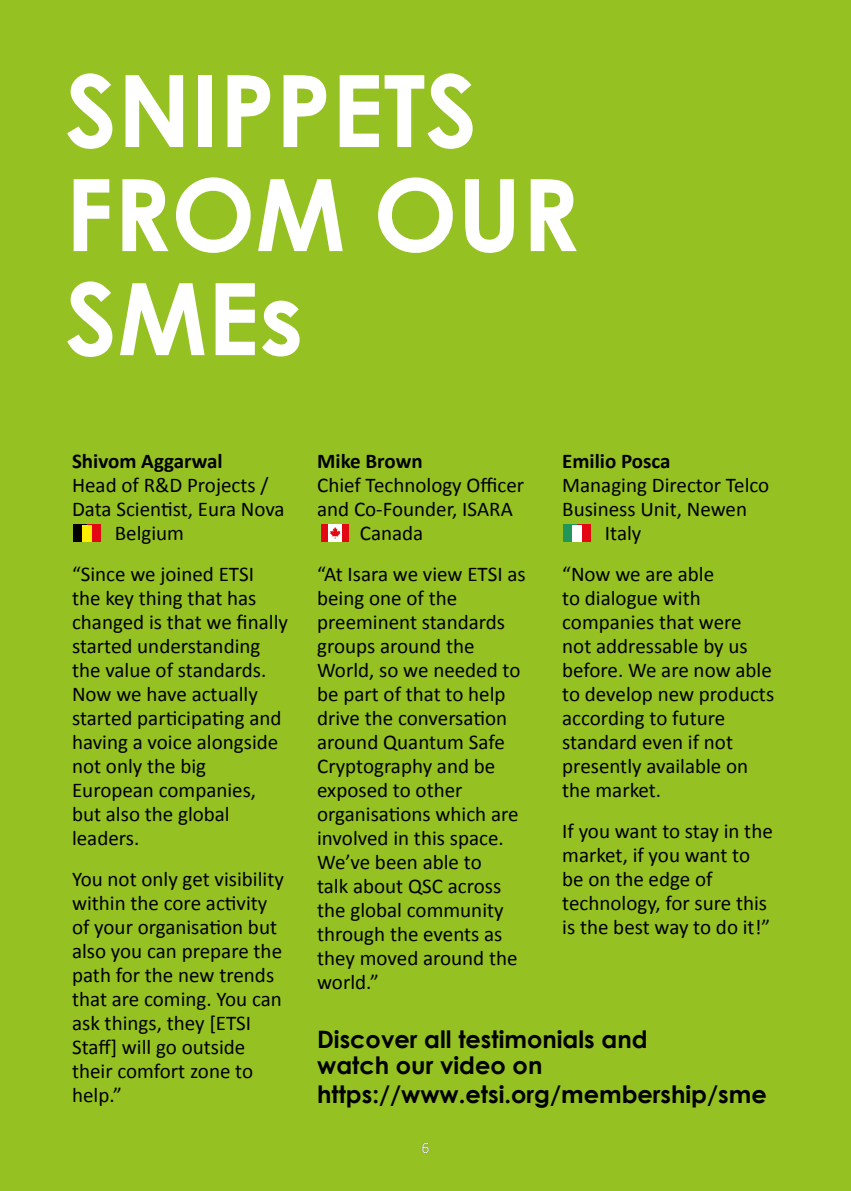
<style>
.page{position:relative;width:851px;height:1191px;background:#fff}
.page>*{position:absolute;margin:0;border:0;box-sizing:border-box;transform-origin:0 0}
.t1{font:700 100px/104px "Century Gothic";color:#fff}
.t2{font:700 24px/26px "Century Gothic";color:#000}
.t3{font:21px/24px "Calibri";color:#000}
.t4{font:700 21px "Calibri";color:#000}
.t5{font:16px "Calibri";color:#fff}
</style>
<div class="page">
<div style="left:0;top:0;width:850px;height:1191px;background:#95c123"></div>
<div style="left:74px;top:524px;width:27px;height:17px;background:#000"></div>
<div style="left:88px;top:524px;width:13px;height:17px;background:#e30613"></div>
<div style="left:83px;top:524px;width:9px;height:17px;background:#ffed00"></div>
<div style="left:321px;top:524px;width:28px;height:17px;background:#e30613"></div>
<div style="left:328px;top:524px;width:14px;height:17px;background:#fff"></div>
<svg style="left:330px;top:527px;width:10px;height:12px"></svg>
<div style="left:563px;top:524px;width:27px;height:17px;background:#209658"></div>
<div style="left:577px;top:524px;width:13px;height:17px;background:#e30613"></div>
<div style="left:572px;top:524px;width:9px;height:17px;background:#fff"></div>
<h1 class="t1" style="left:65px;top:56px;width:515px">SNIPPETS<br>FROM OUR<br>SMEs</h1>
<p class="t4" style="left:72px;top:448px;width:152px">Shivom Aggarwal</p>
<p class="t3" style="left:72px;top:472px;width:198px">Head of R&amp;D Projects /</p>
<p class="t3" style="left:72px;top:496px;width:214px">Data Scientist, Eura Nova</p>
<p class="t3" style="left:115px;top:520px;width:71px">Belgium</p>
<p class="t3" style="left:72px;top:561px;width:217px">“Since we joined ETSI<br>the key thing that has changed is that we finally started understanding the value of standards.<br>Now we have actually started participating and having a voice alongside not only the big<br>European companies, but also the global leaders.</p>
<p class="t3" style="left:72px;top:866px;width:213px">You not only get visibility within the core activity of your organisation but also you can prepare the path for the new trends that are coming. You can ask things, they [ETSI<br>Staff] will go outside their comfort zone to help.”</p>
<p class="t4" style="left:317px;top:448px;width:107px">Mike Brown</p>
<p class="t3" style="left:317px;top:472px;width:208px">Chief Technology Officer</p>
<p class="t3" style="left:317px;top:496px;width:197px">and Co-Founder, ISARA</p>
<p class="t3" style="left:360px;top:520px;width:65px">Canada</p>
<p class="t3" style="left:317px;top:561px;width:210px">“At Isara we view ETSI as being one of the preeminent standards groups around the<br>World, so we needed to be part of that to help drive the conversation around Quantum Safe<br>Cryptography and be exposed to other organisations which are involved in this space.<br>We’ve been able to<br>talk about QSC across the global community through the events as they moved around the world.”</p>
<p class="t4" style="left:562px;top:448px;width:110px">Emilio Posca</p>
<p class="t3" style="left:562px;top:472px;width:208px">Managing Director Telco</p>
<p class="t3" style="left:562px;top:496px;width:186px">Business Unit, Newen</p>
<p class="t3" style="left:605px;top:520px;width:38px">Italy</p>
<p class="t3" style="left:562px;top:561px;width:213px">“Now we are able<br>to dialogue with companies that were not addressable by us before. We are now able to develop new products according to future standard even if not presently available on the market.</p>
<p class="t3" style="left:562px;top:818px;width:212px">If you want to stay in the market, if you want to be on the edge of technology, for sure this is the best way to do it!”</p>
<p class="t2" style="left:317px;top:1026px;width:332px">Discover all testimonials and watch our video on</p>
<p class="t2" style="left:317px;top:1080px;width:451px">https://www.etsi.org/membership/sme</p>
<p class="t5" style="left:421px;top:1138px;width:10px">6</p>
</div>
